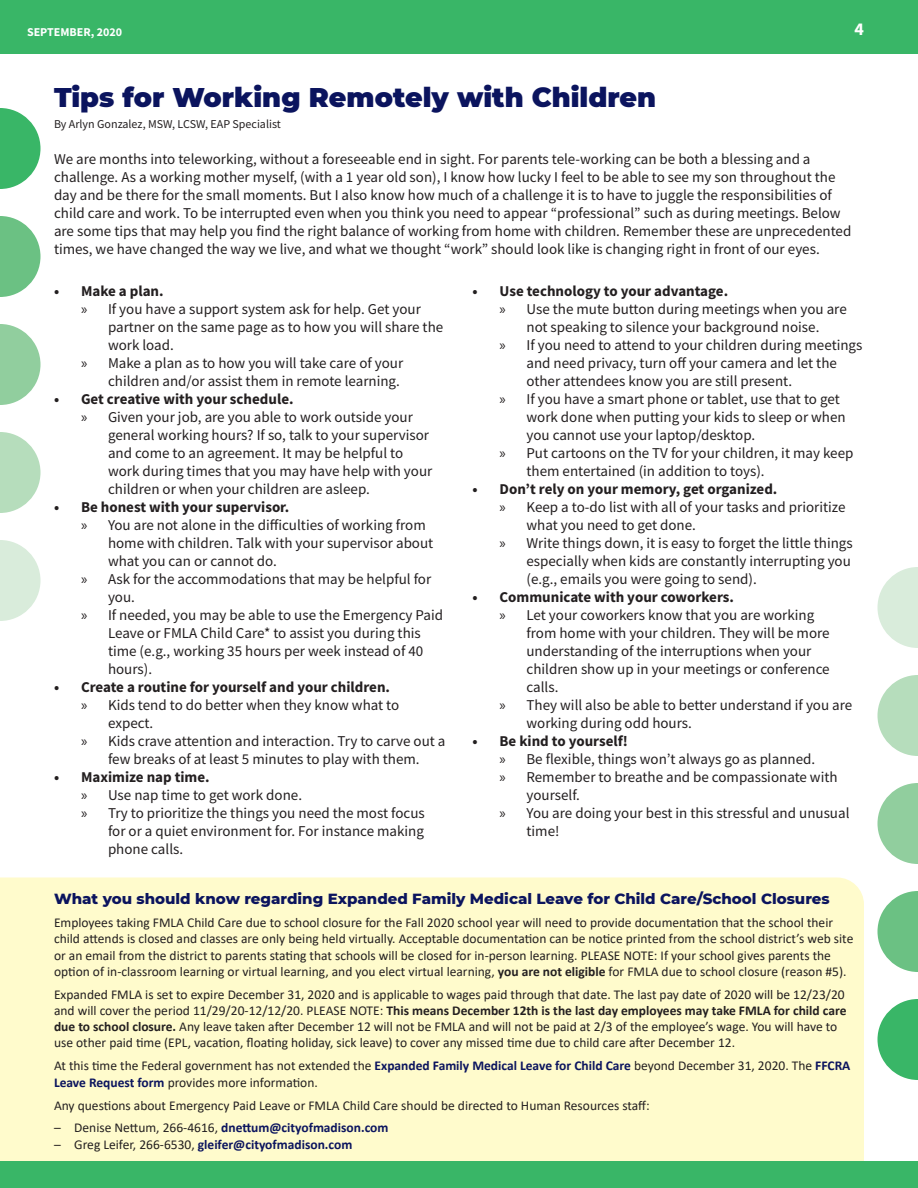
<style>
.page{position:relative;width:918px;height:1188px;background:#fff}
.page>*{position:absolute;margin:0;border:0;box-sizing:border-box;transform-origin:0 0}
.t1{font:900 27px "Montserrat";color:#0b145e}
.t2{font:700 18px "Source Sans Pro";color:#fff}
.t3{font:15px/18px "Source Sans Pro";color:#231f20}
.t4{font:700 15px "Source Sans Pro";color:#231f20}
.t5{font:800 15px "Montserrat";color:#0b145e}
.t6{font:13.5px/16.2px "Calibri";color:#231f20}
.t7{font:700 13.5px "Calibri";color:#0b145e}
.t8{font:12px "Source Sans Pro";color:#231f20}
.t9{font:700 12px "Source Sans Pro";color:#fff}
.s1{font-family:"Myriad Pro"}
.s2{font-weight:700}
.s3{font-weight:700;color:#0b145e}
.s4{font-weight:400;color:#231f20}
</style>
<div class="page">
<div style="left:0;top:0;width:918px;height:54px;background:#39b667"></div>
<div style="left:0;top:1161px;width:918px;height:27px;background:#39b667"></div>
<svg style="left:0;top:108px;width:40px;height:81px"></svg>
<svg style="left:0;top:216px;width:40px;height:81px"></svg>
<svg style="left:0;top:324px;width:40px;height:81px"></svg>
<svg style="left:0;top:432px;width:40px;height:81px"></svg>
<svg style="left:0;top:540px;width:40px;height:81px"></svg>
<svg style="left:878px;top:999px;width:40px;height:81px"></svg>
<svg style="left:878px;top:891px;width:40px;height:81px"></svg>
<svg style="left:878px;top:783px;width:40px;height:81px"></svg>
<svg style="left:878px;top:675px;width:40px;height:81px"></svg>
<svg style="left:878px;top:567px;width:40px;height:81px"></svg>
<div style="left:0;top:878px;width:864px;height:283px;background:#fffbcc"></div>
<p class="t9" style="left:27px;top:24px;width:97px">SEPTEMBER, 2020</p>
<p class="t2" style="left:854px;top:17px;width:11px">4</p>
<h1 class="t1" style="left:54px;top:77px;width:604px">Tips for Working Remotely with Children</h1>
<p class="t8" style="left:54px;top:117px;width:228px">By Arlyn Gonzalez, MSW, LCSW, EAP Specialist</p>
<p class="t3" style="left:54px;top:150px;width:799px">We are months into teleworking, without a foreseeable end in sight. For parents tele-working can be both a blessing and a challenge. As a working mother myself, (with a 1 year old son), I know how lucky I feel to be able to see my son throughout the day and be there for the small moments. But I also know how much of a challenge it is to have to juggle the responsibilities of child care and work. To be interrupted even when you think you need to appear “professional” such as during meetings. Below are some tips that may help you find the right balance of working from home with children. Remember these are unprecedented times, we have changed the way we live, and what we thought “work” should look like is changing right in front of our eyes.</p>
<p class="t4" style="left:54px;top:281px;width:111px">• Make a plan.</p>
<p class="t3" style="left:81px;top:300px;width:341px"><span class="s1">»</span> If you have a support system ask for help. Get your</p>
<p class="t3" style="left:108px;top:318px;width:337px">partner on the same page as to how you will share the</p>
<p class="t3" style="left:108px;top:336px;width:67px">work load.</p>
<p class="t3" style="left:81px;top:354px;width:324px"><span class="s1">»</span> Make a plan as to how you will take care of your</p>
<p class="t3" style="left:108px;top:372px;width:293px">children and/or assist them in remote learning.</p>
<p class="t4" style="left:54px;top:389px;width:241px">• Get creative with your schedule.</p>
<p class="t3" style="left:81px;top:408px;width:333px"><span class="s1">»</span> Given your job, are you able to work outside your</p>
<p class="t3" style="left:108px;top:426px;width:323px">general working hours? If so, talk to your supervisor</p>
<p class="t3" style="left:108px;top:444px;width:297px">and come to an agreement. It may be helpful to</p>
<p class="t3" style="left:108px;top:462px;width:326px">work during times that you may have help with your</p>
<p class="t3" style="left:108px;top:480px;width:263px">children or when your children are asleep.</p>
<p class="t4" style="left:54px;top:497px;width:237px">• Be honest with your supervisor.</p>
<p class="t3" style="left:81px;top:516px;width:346px"><span class="s1">»</span> You are not alone in the difficulties of working from</p>
<p class="t3" style="left:108px;top:534px;width:327px">home with children. Talk with your supervisor about</p>
<p class="t3" style="left:108px;top:552px;width:171px">what you can or cannot do.</p>
<p class="t3" style="left:81px;top:570px;width:352px"><span class="s1">»</span> Ask for the accommodations that may be helpful for</p>
<p class="t3" style="left:108px;top:588px;width:28px">you.</p>
<p class="t3" style="left:81px;top:606px;width:364px"><span class="s1">»</span> If needed, you may be able to use the Emergency Paid</p>
<p class="t3" style="left:108px;top:624px;width:314px">Leave or FMLA Child Care* to assist you during this</p>
<p class="t3" style="left:108px;top:642px;width:317px">time (e.g., working 35 hours per week instead of 40</p>
<p class="t3" style="left:108px;top:660px;width:46px">hours).</p>
<p class="t4" style="left:54px;top:677px;width:338px">• Create a routine for yourself and your children.</p>
<p class="t3" style="left:81px;top:696px;width:320px"><span class="s1">»</span> Kids tend to do better when they know what to</p>
<p class="t3" style="left:108px;top:714px;width:47px">expect.</p>
<p class="t3" style="left:81px;top:732px;width:366px"><span class="s1">»</span> Kids crave attention and interaction. Try to carve out a</p>
<p class="t3" style="left:108px;top:750px;width:313px">few breaks of at least 5 minutes to play with them.</p>
<p class="t4" style="left:54px;top:767px;width:157px">• Maximize nap time.</p>
<p class="t3" style="left:81px;top:786px;width:223px"><span class="s1">»</span> Use nap time to get work done.</p>
<p class="t3" style="left:81px;top:804px;width:345px"><span class="s1">»</span> Try to prioritize the things you need the most focus</p>
<p class="t3" style="left:108px;top:822px;width:318px">for or a quiet environment for. For instance making</p>
<p class="t3" style="left:108px;top:840px;width:77px">phone calls.</p>
<p class="t4" style="left:472px;top:281px;width:257px">• Use technology to your advantage.</p>
<p class="t3" style="left:500px;top:300px;width:349px"><span class="s1">»</span> Use the mute button during meetings when you are</p>
<p class="t3" style="left:526px;top:318px;width:294px">not speaking to silence your background noise.</p>
<p class="t3" style="left:499px;top:336px;width:364px"><span class="s1">»</span> If you need to attend to your children during meetings</p>
<p class="t3" style="left:526px;top:354px;width:312px">and need privacy, turn off your camera and let the</p>
<p class="t3" style="left:526px;top:372px;width:267px">other attendees know you are still present.</p>
<p class="t3" style="left:499px;top:390px;width:342px"><span class="s1">»</span> If you have a smart phone or tablet, use that to get</p>
<p class="t3" style="left:526px;top:408px;width:321px">work done when putting your kids to sleep or when</p>
<p class="t3" style="left:526px;top:426px;width:230px">you cannot use your laptop/desktop.</p>
<p class="t3" style="left:499px;top:444px;width:355px"><span class="s1">»</span> Put cartoons on the TV for your children, it may keep</p>
<p class="t3" style="left:526px;top:462px;width:240px">them entertained (in addition to toys).</p>
<p class="t4" style="left:472px;top:479px;width:306px">• Don’t rely on your memory, get organized.</p>
<p class="t3" style="left:499px;top:498px;width:348px"><span class="s1">»</span> Keep a to-do list with all of your tasks and prioritize</p>
<p class="t3" style="left:526px;top:516px;width:171px">what you need to get done.</p>
<p class="t3" style="left:499px;top:534px;width:355px"><span class="s1">»</span> Write things down, it is easy to forget the little things</p>
<p class="t3" style="left:526px;top:552px;width:326px">especially when kids are constantly interrupting you</p>
<p class="t3" style="left:526px;top:570px;width:232px">(e.g., emails you were going to send).</p>
<p class="t4" style="left:472px;top:587px;width:263px">• Communicate with your coworkers.</p>
<p class="t3" style="left:499px;top:606px;width:316px"><span class="s1">»</span> Let your coworkers know that you are working</p>
<p class="t3" style="left:526px;top:624px;width:305px">from home with your children. They will be more</p>
<p class="t3" style="left:526px;top:642px;width:286px">understanding of the interruptions when your</p>
<p class="t3" style="left:526px;top:660px;width:305px">children show up in your meetings or conference</p>
<p class="t3" style="left:526px;top:678px;width:33px">calls.</p>
<p class="t3" style="left:499px;top:696px;width:354px"><span class="s1">»</span> They will also be able to better understand if you are</p>
<p class="t3" style="left:526px;top:714px;width:167px">working during odd hours.</p>
<p class="t4" style="left:472px;top:731px;width:157px">• Be kind to yourself!</p>
<p class="t3" style="left:499px;top:750px;width:317px"><span class="s1">»</span> Be flexible, things won’t always go as planned.</p>
<p class="t3" style="left:499px;top:768px;width:340px"><span class="s1">»</span> Remember to breathe and be compassionate with</p>
<p class="t3" style="left:526px;top:786px;width:55px">yourself.</p>
<p class="t3" style="left:499px;top:804px;width:352px"><span class="s1">»</span> You are doing your best in this stressful and unusual</p>
<p class="t3" style="left:526px;top:822px;width:34px">time!</p>
<p class="t5" style="left:54px;top:888px;width:777px">What you should know regarding Expanded Family Medical Leave for Child Care/School Closures</p>
<p class="t6" style="left:54px;top:914px;width:801px">Employees taking FMLA Child Care due to school closure for the Fall 2020 school year will need to provide documentation that the school their child attends is closed and classes are only being held virtually. Acceptable documentation can be notice printed from the school district’s web site or an email from the district to parents stating that schools will be closed for in-person learning. PLEASE NOTE: If your school gives parents the option of in-classroom learning or virtual learning, and you elect virtual learning, <span class="s2">you are not eligible</span> for FMLA due to school closure (reason #5).</p>
<p class="t6" style="left:54px;top:986px;width:794px">Expanded FMLA is set to expire December 31, 2020 and is applicable to wages paid through that date. The last pay date of 2020 will be 12/23/20 and will cover the period 11/29/20-12/12/20. PLEASE NOTE: <span class="s2">This means December 12th is the last day employees may take FMLA for child care due to school closure.</span> Any leave taken after December 12 will not be FMLA and will not be paid at 2/3 of the employee’s wage. You will have to use other paid time (EPL, vacation, floating holiday, sick leave) to cover any missed time due to child care after December 12.</p>
<p class="t6" style="left:54px;top:1057px;width:798px">At this time the Federal government has not extended the <span class="s3">Expanded Family Medical Leave for Child Care</span> beyond December 31, 2020. The <span class="s3">FFCRA<br>Leave Request form</span> provides more information.</p>
<p class="t6" style="left:54px;top:1097px;width:597px">Any questions about Emergency Paid Leave or FMLA Child Care should be directed to Human Resources staff:</p>
<p class="t7" style="left:54px;top:1118px;width:336px"><span class="s4">– Denise Nettum, 266-4616,</span> dnettum@cityofmadison.com</p>
<p class="t7" style="left:54px;top:1135px;width:300px"><span class="s4">– Greg Leifer, 266-6530,</span> gleifer@cityofmadison.com</p>
</div>
